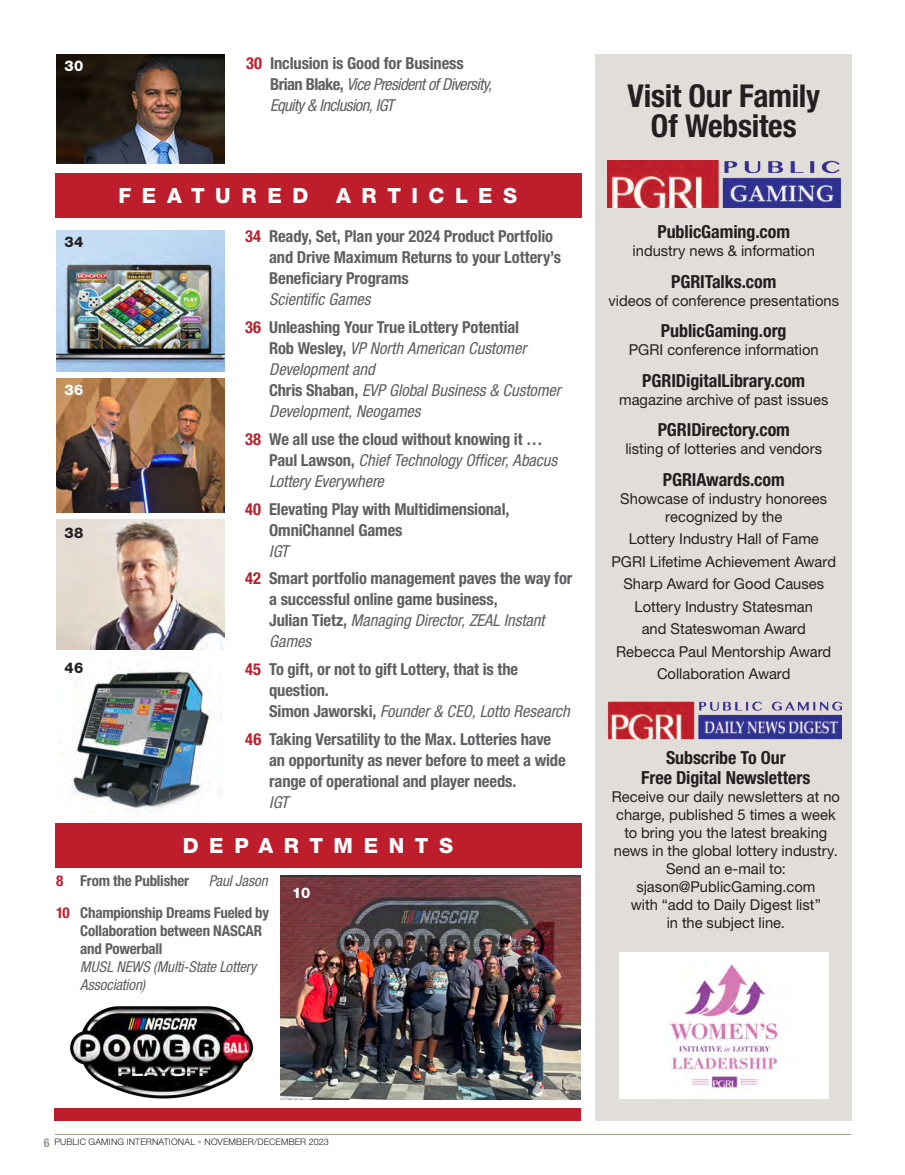
<style>
.page{position:relative;width:905px;height:1175px;background:#fff}
.page>*{position:absolute;margin:0;border:0;box-sizing:border-box;transform-origin:0 0}
.t1{font:700 condensed 31.5px "Helvetica Neue LT Std";letter-spacing:-.01em;color:#231f20}
.t2{font:800 21px "Helvetica Neue LT Std";letter-spacing:.505em;color:#fff}
.t3{font:700 condensed 18px/19.5px "Helvetica Neue LT Std";letter-spacing:-.005em;color:#231f20;text-align:center}
.t4{font:700 condensed 16.5px/21px "Helvetica Neue LT Std";letter-spacing:-.01em;color:#5f5f62}
.t5{font:italic condensed 16.5px/21px "Helvetica Neue LT Std";letter-spacing:-.005em;color:#5f6062}
.t6{font:italic condensed 16.5px/21px "Helvetica Neue LT Std";letter-spacing:-.035em;color:#5f6062}
.t7{font:15px/18px "Helvetica Neue LT Std";color:#231f20;text-align:center}
.t8{font:700 condensed 15px/18px "Helvetica Neue LT Std";letter-spacing:-.015em;color:#5f5f62}
.t9{font:italic condensed 15px "Helvetica Neue LT Std";letter-spacing:-.01em;color:#5f6062}
.t10{font:800 14.7px "Helvetica Neue LT Std";color:#fff}
.t11{font:800 14.7px "Helvetica Neue LT Std";color:#231f20}
.t12{font:300 9px "Helvetica Neue LT Std";letter-spacing:.015em;color:#231f20}
.s1{font-weight:700;font-style:normal;color:#be1d2c}
.s2{font-weight:700;font-style:normal;color:#5f5f62}
.s3{color:#be1d2c}
.s4{font-weight:400;font-style:italic;color:#5f6062}
.s5{font-weight:700;font-stretch:condensed;font-size:12px;color:#a19689}
.s6{color:#beb6ad}
</style>
<div class="page">
<hr style="left:55px;top:1134px;width:795px;height:1px;background:#a19689">
<img style="left:57px;top:520px;width:167px;height:129px">
<img style="left:71px;top:667px;width:144px;height:144px">
<img style="left:57px;top:54px;width:167px;height:109px">
<img style="left:57px;top:378px;width:167px;height:134px">
<img style="left:57px;top:230px;width:167px;height:142px">
<div style="left:595px;top:54px;width:257px;height:1066px;background:#e1ded9"></div>
<img style="left:607px;top:160px;width:234px;height:47px">
<img style="left:607px;top:701px;width:234px;height:38px">
<div style="left:55px;top:823px;width:526px;height:44px;background:#be1d2c"></div>
<div style="left:54px;top:1108px;width:527px;height:12px;background:#be1d2c"></div>
<div style="left:619px;top:952px;width:209px;height:146px;background:#fff"></div>
<img style="left:668px;top:961px;width:110px;height:129px">
<img style="left:280px;top:875px;width:300px;height:224px">
<div style="left:55px;top:173px;width:526px;height:44px;background:#be1d2c"></div>
<img style="left:70px;top:1006px;width:184px;height:93px">
<p class="t10" style="left:64px;top:57px;width:20px">30</p>
<p class="t11" style="left:64px;top:233px;width:20px">34</p>
<p class="t10" style="left:64px;top:381px;width:20px">36</p>
<p class="t11" style="left:64px;top:524px;width:21px">38</p>
<p class="t11" style="left:64px;top:659px;width:20px">46</p>
<p class="t6" style="left:270px;top:53px;width:223px;text-indent:-24px"><span class="s1">30</span> <span class="s2">Inclusion is Good for Business<br>Brian Blake,</span> Vice President of Diversity,<br>Equity &amp; Inclusion, IGT</p>
<p class="t2" style="left:119px;top:183px;width:191px">FEATURED</p>
<p class="t2" style="left:336px;top:183px;width:182px">ARTICLES</p>
<p class="t4" style="left:269px;top:226px;width:293px;text-indent:-24px"><span class="s3">34</span> Ready, Set, Plan your 2024 Product Portfolio and Drive Maximum Returns to your Lottery’s<br>Beneficiary Programs<br><span class="s4">Scientific Games</span></p>
<p class="t5" style="left:269px;top:317px;width:293px;text-indent:-24px"><span class="s1">36</span> <span class="s2">Unleashing Your True iLottery Potential<br>Rob Wesley,</span> VP North American Customer Development and<br><span class="s2">Chris Shaban,</span> EVP Global Business &amp; Customer Development, Neogames</p>
<p class="t5" style="left:269px;top:429px;width:289px;text-indent:-24px"><span class="s1">38</span> <span class="s2">We all use the cloud without knowing it …<br>Paul Lawson,</span> Chief Technology Officer, Abacus<br>Lottery Everywhere</p>
<p class="t4" style="left:269px;top:498px;width:242px;text-indent:-24px"><span class="s3">40</span> Elevating Play with Multidimensional,<br>OmniChannel Games<br><span class="s4">IGT</span></p>
<p class="t4" style="left:269px;top:568px;width:305px;text-indent:-24px"><span class="s3">42</span> Smart portfolio management paves the way for a successful online game business,<br>Julian Tietz, <span class="s4">Managing Director, ZEAL Instant Games</span></p>
<p class="t4" style="left:269px;top:658px;width:302px;text-indent:-24px"><span class="s3">45</span> To gift, or not to gift Lottery, that is the question.<br>Simon Jaworski, <span class="s4">Founder &amp; CEO, Lotto Research</span></p>
<p class="t4" style="left:269px;top:728px;width:298px;text-indent:-24px"><span class="s3">46</span> Taking Versatility to the Max. Lotteries have an opportunity as never before to meet a wide range of operational and player needs.<br><span class="s4">IGT</span></p>
<p class="t2" style="left:183px;top:833px;width:272px">DEPARTMENTS</p>
<p class="t8" style="left:56px;top:871px;width:134px"><span class="s3">8</span> From the Publisher</p>
<p class="t9" style="left:209px;top:872px;width:60px">Paul Jason</p>
<p class="t8" style="left:80px;top:903px;width:190px;text-indent:-24px"><span class="s3">10</span> Championship Dreams Fueled by<br>Collaboration between NASCAR and Powerball<br><span class="s4">MUSL NEWS (Multi-State Lottery<br>Association)</span></p>
<p class="t10" style="left:292px;top:883px;width:20px">10</p>
<p class="t1" style="left:627px;top:77px;width:194px">Visit Our Family</p>
<p class="t1" style="left:651px;top:107px;width:147px">Of Websites</p>
<p class="t3" style="left:657px;top:222px;width:134px">PublicGaming.com</p>
<p class="t7" style="left:632px;top:241px;width:184px">industry news &amp; information</p>
<p class="t3" style="left:671px;top:271px;width:107px">PGRITalks.com</p>
<p class="t7" style="left:608px;top:291px;width:232px">videos of conference presentations</p>
<p class="t3" style="left:661px;top:321px;width:127px">PublicGaming.org</p>
<p class="t7" style="left:628px;top:340px;width:191px">PGRI conference information</p>
<p class="t3" style="left:642px;top:370px;width:164px">PGRIDigitalLibrary.com</p>
<p class="t7" style="left:619px;top:390px;width:211px">magazine archive of past issues</p>
<p class="t3" style="left:657px;top:420px;width:134px">PGRIDirectory.com</p>
<p class="t7" style="left:625px;top:439px;width:198px">listing of lotteries and vendors</p>
<p class="t3" style="left:663px;top:469px;width:123px">PGRIAwards.com</p>
<p class="t7" style="left:620px;top:489px;width:208px">Showcase of industry honorees</p>
<p class="t7" style="left:665px;top:507px;width:118px">recognized by the</p>
<p class="t7" style="left:628px;top:529px;width:191px">Lottery Industry Hall of Fame</p>
<p class="t7" style="left:611px;top:552px;width:226px">PGRI Lifetime Achievement Award</p>
<p class="t7" style="left:623px;top:574px;width:202px">Sharp Award for Good Causes</p>
<p class="t7" style="left:634px;top:597px;width:180px">Lottery Industry Statesman</p>
<p class="t7" style="left:641px;top:619px;width:166px">and Stateswoman Award</p>
<p class="t7" style="left:616px;top:642px;width:216px">Rebecca Paul Mentorship Award</p>
<p class="t7" style="left:657px;top:664px;width:135px">Collaboration Award</p>
<p class="t3" style="left:641px;top:747px;width:171px">Subscribe To Our<br>Free Digital Newsletters</p>
<p class="t7" style="left:611px;top:787px;width:230px">Receive our daily newsletters at no charge, published 5 times a week to bring you the latest breaking news in the global lottery industry.<br>Send an e-mail to:</p>
<p class="t7" style="left:636px;top:877px;width:180px">sjason@PublicGaming.com</p>
<p class="t7" style="left:630px;top:895px;width:192px">with “add to Daily Digest list”</p>
<p class="t7" style="left:666px;top:913px;width:120px">in the subject line.</p>
<p class="t12" style="left:44px;top:1135px;width:286px"><span class="s5">6</span> PUBLIC GAMING INTERNATIONAL <span class="s6">•</span> NOVEMBER/DECEMBER 2023</p>
</div>
